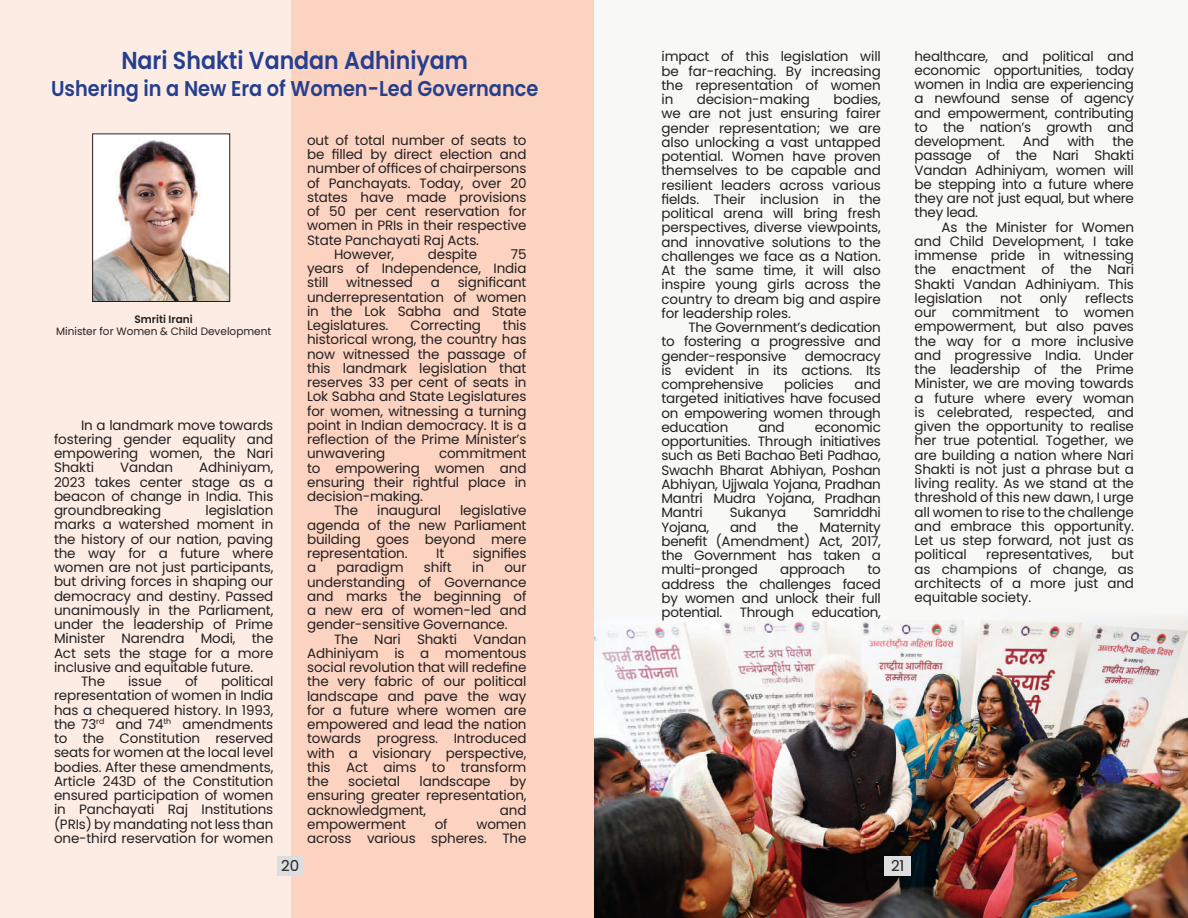
<style>
.page{position:relative;width:1188px;height:918px;background:#fff}
.page>*{position:absolute;margin:0;border:0;box-sizing:border-box;transform-origin:0 0}
.t1{font:600 24.45px "Poppins";color:#253f8e;scale:.9 1}
.t2{font:600 21.45px "Poppins";color:#253f8e;scale:.9 1}
.t3{font:15px "Poppins";color:#231f20}
.t4{font:13.5px/14.2px "Poppins";letter-spacing:-.01em;color:#231f20;text-align:justify}
.t5{font:10.65px "Poppins";color:#231f20}
.t6{font:600 10.65px "Poppins";color:#231f20}
</style>
<div class="page">
<div style="left:594px;top:0;width:594px;height:918px;background:#f8f8f7"></div>
<img style="left:594px;top:618px;width:594px;height:300px">
<div style="left:291px;top:0;width:303px;height:918px;background:#fcd2c0"></div>
<div style="left:0;top:0;width:291px;height:918px;background:#fdece4"></div>
<div style="left:277px;top:856px;width:27px;height:20px;background:#dcdddf"></div>
<img style="left:94px;top:136px;width:134px;height:164px">
<div style="left:92px;top:134px;width:138px;height:168px;border:1px solid #231f20"></div>
<div style="left:884px;top:856px;width:27px;height:20px;background:#dcdddf"></div>
<h1 class="t1" style="left:121px;top:46px;width:387px">Nari Shakti Vandan Adhiniyam</h1>
<h2 class="t2" style="left:51px;top:76px;width:543px">Ushering in a New Era of Women-Led Governance</h2>
<p class="t6" style="left:135px;top:313px;width:60px">Smriti Irani</p>
<p class="t5" style="left:56px;top:325px;width:217px">Minister for Women &amp; Child Development</p>
<p class="t4" style="left:54px;top:418px;width:221px;text-indent:27px">In a landmark move towards fostering gender equality and empowering women, the Nari Shakti</p>
<p class="t4" style="left:54px;top:461px;width:221px;text-indent:145px">Adhiniyam, 2023 takes center stage as a beacon of change in India. This groundbreaking</p>
<p class="t4" style="left:120px;top:461px;width:55px">Vandan</p>
<p class="t4" style="left:206px;top:503px;width:69px">legislation</p>
<p class="t4" style="left:54px;top:518px;width:221px">marks a watershed moment in</p>
<p class="t4" style="left:54px;top:532px;width:221px">the history of our nation, paving</p>
<p class="t4" style="left:54px;top:546px;width:221px">the way for a future where</p>
<p class="t4" style="left:54px;top:560px;width:221px">women are not just participants,</p>
<p class="t4" style="left:54px;top:575px;width:221px">but driving forces in shaping our</p>
<p class="t4" style="left:54px;top:589px;width:221px">democracy and destiny. Passed</p>
<p class="t4" style="left:54px;top:603px;width:221px">unanimously in the Parliament,</p>
<p class="t4" style="left:54px;top:617px;width:221px">under the leadership of Prime</p>
<p class="t4" style="left:54px;top:632px;width:221px">Minister Narendra Modi, the</p>
<p class="t4" style="left:54px;top:646px;width:221px">Act sets the stage for a more</p>
<p class="t4" style="left:54px;top:660px;width:201px">inclusive and equitable future.</p>
<p class="t4" style="left:81px;top:674px;width:26px">The</p>
<p class="t4" style="left:128px;top:674px;width:35px">issue</p>
<p class="t4" style="left:185px;top:674px;width:14px">of</p>
<p class="t4" style="left:54px;top:674px;width:221px;text-indent:167px">political representation of women in India has a chequered history. In 1993, the 73<sup>rd</sup> and 74<sup>th</sup> amendments to the Constitution reserved seats for women at the local level bodies. After these amendments, Article 243D of the Constitution ensured participation of women in Panchayati Raj Institutions (PRIs) by mandating not less than one-third reservation for women</p>
<p class="t3" style="left:281px;top:857px;width:20px">20</p>
<p class="t4" style="left:307px;top:133px;width:221px">out of total number of seats to</p>
<p class="t4" style="left:307px;top:147px;width:221px">be filled by direct election and</p>
<p class="t4" style="left:307px;top:162px;width:221px">number of offices of chairpersons</p>
<p class="t4" style="left:307px;top:176px;width:221px">of Panchayats. Today, over 20</p>
<p class="t4" style="left:307px;top:190px;width:221px">states have made provisions</p>
<p class="t4" style="left:307px;top:204px;width:221px">of 50 per cent reservation for</p>
<p class="t4" style="left:307px;top:219px;width:221px">women in PRIs in their respective</p>
<p class="t4" style="left:307px;top:233px;width:173px">State Panchayati Raj Acts.</p>
<p class="t4" style="left:334px;top:247px;width:62px">However,</p>
<p class="t4" style="left:428px;top:247px;width:51px">despite</p>
<p class="t4" style="left:307px;top:247px;width:221px;text-indent:204px">75 years of Independence, India still</p>
<p class="t4" style="left:307px;top:276px;width:221px;text-indent:151px">significant underrepresentation of women in the Lok Sabha and State Legislatures.</p>
<p class="t4" style="left:346px;top:276px;width:68px">witnessed</p>
<p class="t4" style="left:431px;top:276px;width:11px">a</p>
<p class="t4" style="left:307px;top:318px;width:221px;text-indent:196px">this historical wrong, the country has now witnessed the passage of this landmark legislation that reserves 33 per cent of seats in Lok Sabha and State Legislatures for women, witnessing a turning point in Indian democracy. It is a reflection of the Prime Minister’s unwavering</p>
<p class="t4" style="left:410px;top:318px;width:72px">Correcting</p>
<p class="t4" style="left:439px;top:447px;width:89px">commitment</p>
<p class="t4" style="left:307px;top:461px;width:221px">to empowering women and</p>
<p class="t4" style="left:307px;top:475px;width:221px">ensuring their rightful place in</p>
<p class="t4" style="left:307px;top:489px;width:117px">decision-making.</p>
<p class="t4" style="left:334px;top:504px;width:26px">The</p>
<p class="t4" style="left:377px;top:504px;width:65px">inaugural</p>
<p class="t4" style="left:307px;top:504px;width:221px;text-indent:153px">legislative agenda of the new Parliament building goes beyond mere representation.</p>
<p class="t4" style="left:436px;top:546px;width:10px">It</p>
<p class="t4" style="left:473px;top:546px;width:55px">signifies</p>
<p class="t4" style="left:307px;top:561px;width:11px">a</p>
<p class="t4" style="left:337px;top:561px;width:68px">paradigm</p>
<p class="t4" style="left:424px;top:561px;width:29px">shift</p>
<p class="t4" style="left:472px;top:561px;width:13px">in</p>
<p class="t4" style="left:307px;top:561px;width:221px;text-indent:197px">our understanding of Governance and marks the beginning of a new era of women-led and gender-sensitive Governance.</p>
<p class="t4" style="left:307px;top:632px;width:221px;text-indent:27px">The Nari Shakti Vandan Adhiniyam is a momentous social revolution that will redefine the very fabric of our political landscape and pave the way for a future where women are empowered and lead the nation towards progress. Introduced with a visionary perspective, this Act aims to transform the</p>
<p class="t4" style="left:348px;top:774px;width:53px">societal</p>
<p class="t4" style="left:420px;top:774px;width:72px">landscape</p>
<p class="t4" style="left:307px;top:774px;width:221px;text-indent:203px">by ensuring greater representation, acknowledgment,</p>
<p class="t4" style="left:500px;top:803px;width:28px">and</p>
<p class="t4" style="left:307px;top:817px;width:100px">empowerment</p>
<p class="t4" style="left:435px;top:817px;width:14px">of</p>
<p class="t4" style="left:307px;top:817px;width:221px;text-align:right">women<br>across various spheres. The</p>
<p class="t4" style="left:662px;top:50px;width:221px">impact of this legislation will be far-reaching. By increasing the representation of women in</p>
<p class="t4" style="left:662px;top:92px;width:221px;text-indent:172px">bodies, we are not just ensuring fairer gender representation; we are also unlocking a vast untapped potential. Women have proven themselves to be capable and resilient leaders across various fields. Their inclusion in the political arena will bring fresh perspectives, diverse viewpoints, and innovative solutions to the challenges we face as a Nation.<br>At the same time, it will also inspire young girls across the country to dream big and aspire for leadership roles.</p>
<p class="t4" style="left:662px;top:320px;width:221px;text-indent:27px">The Government’s dedication to fostering a progressive and gender-responsive</p>
<p class="t4" style="left:697px;top:92px;width:115px">decision-making</p>
<p class="t4" style="left:662px;top:349px;width:221px;text-indent:143px">democracy is evident in its actions. Its comprehensive</p>
<p class="t4" style="left:784px;top:377px;width:51px">policies</p>
<p class="t4" style="left:662px;top:377px;width:221px;text-indent:193px">and targeted initiatives have focused on empowering women through education</p>
<p class="t4" style="left:662px;top:420px;width:221px;text-indent:153px">economic opportunities. Through initiatives such as Beti Bachao Beti Padhao, Swachh Bharat Abhiyan, Poshan Abhiyan, Ujjwala Yojana, Pradhan Mantri Mudra Yojana, Pradhan Mantri</p>
<p class="t4" style="left:758px;top:420px;width:28px">and</p>
<p class="t4" style="left:730px;top:506px;width:58px">Sukanya</p>
<p class="t4" style="left:814px;top:506px;width:69px">Samriddhi</p>
<p class="t4" style="left:662px;top:520px;width:49px">Yojana,</p>
<p class="t4" style="left:730px;top:520px;width:28px">and</p>
<p class="t4" style="left:777px;top:520px;width:23px">the</p>
<p class="t4" style="left:662px;top:520px;width:221px;text-indent:158px">Maternity benefit (Amendment) Act, 2017, the Government has taken a multi-pronged</p>
<p class="t4" style="left:780px;top:563px;width:67px">approach</p>
<p class="t4" style="left:662px;top:563px;width:221px;text-indent:206px">to address the challenges faced by women and unlock their full potential.</p>
<p class="t4" style="left:740px;top:605px;width:56px">Through</p>
<p class="t4" style="left:812px;top:605px;width:71px">education,</p>
<p class="t4" style="left:915px;top:49px;width:221px">healthcare, and political and economic opportunities, today women in India are experiencing a newfound sense of agency and empowerment, contributing to the nation’s growth and development.</p>
<p class="t4" style="left:1023px;top:134px;width:28px">And</p>
<p class="t4" style="left:1067px;top:134px;width:29px">with</p>
<p class="t4" style="left:915px;top:134px;width:221px;text-indent:198px">the passage of the Nari Shakti Vandan Adhiniyam, women will be stepping into a future where they are not just equal, but where they lead.</p>
<p class="t4" style="left:915px;top:220px;width:221px;text-indent:27px">As the Minister for Women and Child Development, I take immense pride in witnessing the enactment of the Nari Shakti Vandan Adhiniyam. This legislation</p>
<p class="t4" style="left:915px;top:291px;width:221px;text-indent:171px">reflects our commitment to women empowerment, but also paves the way for a more inclusive and progressive India. Under the leadership of the Prime Minister, we are moving towards a future where every woman is celebrated, respected, and given the opportunity to realise her true potential. Together, we are building a nation where Nari Shakti is not just a phrase but a living reality. As we stand at the threshold of this new dawn, I urge all women to rise to the challenge and embrace this opportunity.<br>Let us step forward, not just as political</p>
<p class="t4" style="left:1000px;top:291px;width:23px">not</p>
<p class="t4" style="left:1040px;top:291px;width:29px">only</p>
<p class="t4" style="left:986px;top:548px;width:107px">representatives,</p>
<p class="t4" style="left:915px;top:548px;width:221px;text-indent:197px">but as champions of change, as architects of a more just and equitable society.</p>
<p class="t3" style="left:891px;top:857px;width:15px">21</p>
</div>
